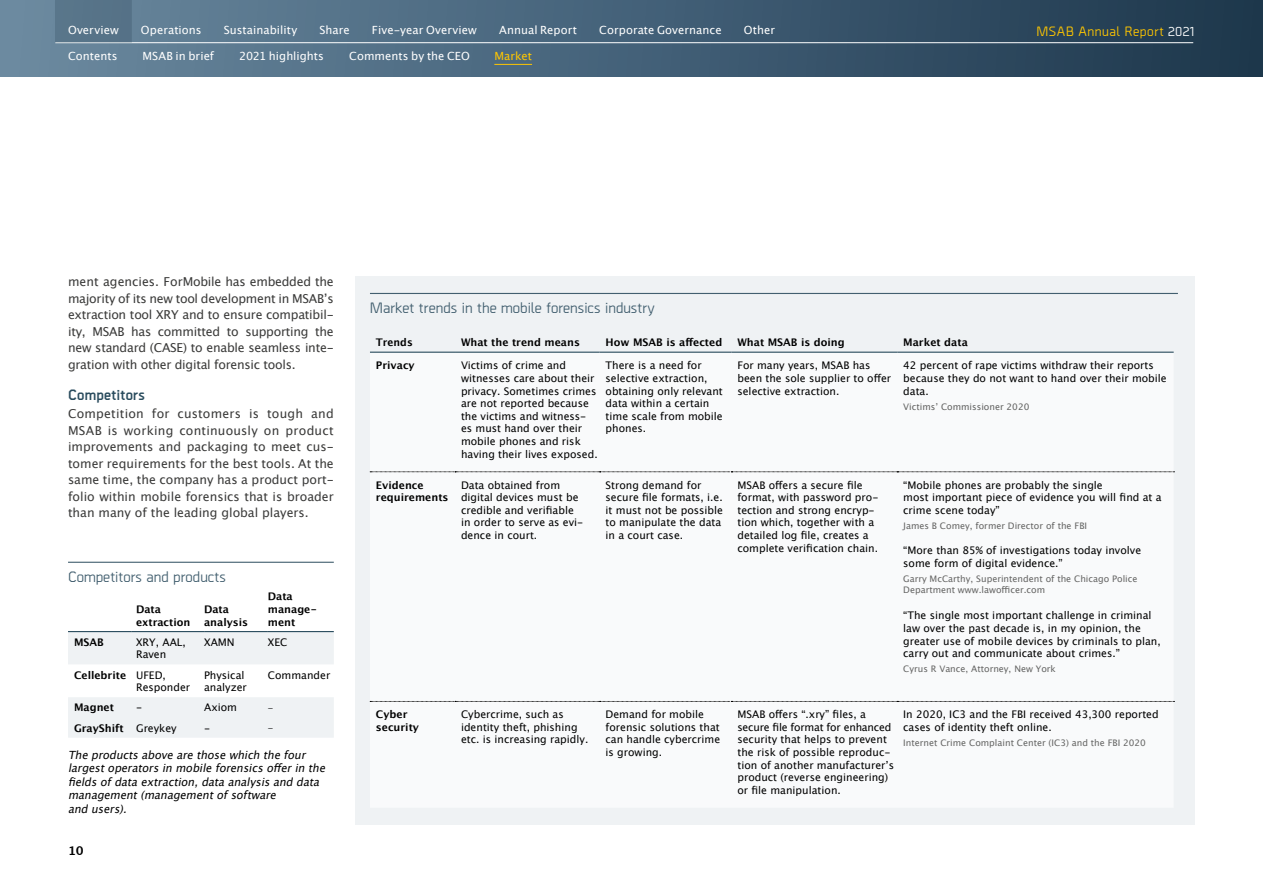
<style>
.page{position:relative;width:1263px;height:893px;background:#fff}
.page>*{position:absolute;margin:0;border:0;box-sizing:border-box;transform-origin:0 0}
.rubrik_diagram{font:500 15px "Borda";color:#425f6f}
.mellanrubrik_grå{font:700 15px "Borda";letter-spacing:.02em;color:#2a4c5e}
.t1{font:500 13.5px "Borda";letter-spacing:.04em;color:#ffc600}
.ny_bröd{font:12.3px/16.5px "Lucida Grande";color:#3a3a39;text-align:justify}
.ny_bröd_indrag{font:12.3px/16.5px "Lucida Grande";letter-spacing:-.02em;color:#3a3a39;text-align:justify}
.t2{font:700 12px "Lucida Grande";color:#000}
.bildtext{font:italic 11.25px/13.5px "Lucida Grande";color:#000}
.vinjett_vit{font:11.25px "Lucida Grande";letter-spacing:.005em;color:#fff}
.vinjett_gul{font:11.25px "Lucida Grande";letter-spacing:.005em;color:#ffc600}
.Bröd_tabell{font:10.5px/12.6px "Lucida Grande";color:#000}
.t3{font:700 10.5px/12.6px "Lucida Grande";color:#000}
.t4{font:10.5px "Minion Pro";color:#000}
.Bröd_tabell-2{font:9px/11.1px "Lucida Grande";color:#656564}
.Bröd_tabell-3{font:9px "Lucida Grande";color:#626261}
.s1{color:#fff}
</style>
<div class="page">
<svg style="left:0;top:0;width:1263px;height:77px;background:#3e5a70"></svg>
<hr style="left:55px;top:42px;width:1138px;height:1px;background:#fff">
<div style="left:55px;top:0;width:77px;height:43px;background:#577388"></div>
<svg style="left:132px;top:0;width:657px;height:43px;background:#516e85"></svg>
<div style="left:355px;top:276px;width:840px;height:549px;background:#f9fafb"></div>
<hr style="left:370px;top:352px;width:85px;height:1px;background:#2a4c5e">
<hr style="left:455px;top:352px;width:145px;height:1px;background:#2a4c5e">
<hr style="left:600px;top:352px;width:131px;height:1px;background:#2a4c5e">
<hr style="left:731px;top:352px;width:166px;height:1px;background:#2a4c5e">
<hr style="left:897px;top:352px;width:277px;height:1px;background:#2a4c5e">
<svg style="left:370px;top:472px;width:804px;height:1px"></svg>
<svg style="left:370px;top:701px;width:804px;height:1px"></svg>
<hr style="left:68px;top:562px;width:266px;height:1px;background:#425f6f">
<svg style="left:68px;top:632px;width:266px;height:106px"></svg>
<hr style="left:68px;top:631px;width:64px;height:1px;background:#2a4c5e">
<hr style="left:132px;top:631px;width:72px;height:1px;background:#2a4c5e">
<hr style="left:204px;top:631px;width:64px;height:1px;background:#2a4c5e">
<hr style="left:268px;top:631px;width:66px;height:1px;background:#2a4c5e">
<hr style="left:370px;top:293px;width:808px;height:1px;background:#425f6f">
<hr style="left:494px;top:64px;width:38px;height:1px;background:#ffc600">
<p class="vinjett_vit" style="left:68px;top:23px;width:52px">Overview</p>
<p class="vinjett_vit" style="left:141px;top:23px;width:62px">Operations</p>
<p class="vinjett_vit" style="left:224px;top:23px;width:75px">Sustainability</p>
<p class="vinjett_vit" style="left:319px;top:23px;width:32px">Share</p>
<p class="vinjett_vit" style="left:372px;top:23px;width:106px">Five-year Overview</p>
<p class="vinjett_vit" style="left:499px;top:23px;width:79px">Annual Report</p>
<p class="vinjett_vit" style="left:599px;top:23px;width:124px">Corporate Governance</p>
<p class="vinjett_vit" style="left:744px;top:23px;width:33px">Other</p>
<p class="vinjett_vit" style="left:68px;top:49px;width:51px">Contents</p>
<p class="vinjett_vit" style="left:142px;top:49px;width:73px">MSAB in brief</p>
<p class="vinjett_vit" style="left:239px;top:49px;width:86px">2021 highlights</p>
<p class="vinjett_vit" style="left:349px;top:49px;width:122px">Comments by the CEO</p>
<p class="vinjett_gul" style="left:494px;top:49px;width:39px">Market</p>
<p class="t1" style="left:1036px;top:22px;width:159px">MSAB Annual Report <span class="s1">2021</span></p>
<p class="ny_bröd_indrag" style="left:68px;top:274px;width:267px">ment agencies. ForMobile has embedded the majority of its new tool development in MSAB’s extraction tool XRY and to ensure compatibil&shy;ity, MSAB has committed to supporting the new standard (CASE) to enable seamless inte&shy;gration with other digital forensic tools.</p>
<p class="mellanrubrik_grå" style="left:68px;top:384px;width:79px">Competitors</p>
<p class="ny_bröd" style="left:68px;top:406px;width:267px">Competition for customers is tough and MSAB is working continuously on product improvements and packaging to meet cus&shy;tomer requirements for the best tools. At the same time, the company has a product port&shy;folio within mobile forensics that is broader than many of the leading global players.</p>
<p class="rubrik_diagram" style="left:68px;top:566px;width:159px">Competitors and products</p>
<p class="t3" style="left:136px;top:603px;width:56px">Data extraction</p>
<p class="t3" style="left:204px;top:603px;width:46px">Data analysis</p>
<p class="t3" style="left:268px;top:590px;width:26px">Data</p>
<p class="t3" style="left:268px;top:603px;width:51px">manage&shy;ment</p>
<p class="t3" style="left:74px;top:636px;width:31px">MSAB</p>
<p class="Bröd_tabell" style="left:136px;top:636px;width:51px">XRY, AAL,<br>Raven</p>
<p class="Bröd_tabell" style="left:204px;top:636px;width:32px">XAMN</p>
<p class="Bröd_tabell" style="left:268px;top:636px;width:21px">XEC</p>
<p class="t3" style="left:74px;top:668px;width:54px">Cellebrite</p>
<p class="Bröd_tabell" style="left:136px;top:669px;width:56px">UFED,<br>Responder</p>
<p class="Bröd_tabell" style="left:204px;top:669px;width:44px">Physical analyzer</p>
<p class="Bröd_tabell" style="left:268px;top:669px;width:64px">Commander</p>
<p class="t3" style="left:74px;top:701px;width:41px">Magnet</p>
<p class="Bröd_tabell" style="left:136px;top:701px;width:8px">-</p>
<p class="Bröd_tabell" style="left:204px;top:701px;width:34px">Axiom</p>
<p class="t4" style="left:268px;top:700px;width:7px">–</p>
<p class="t3" style="left:74px;top:721px;width:51px">GrayShift</p>
<p class="Bröd_tabell" style="left:136px;top:722px;width:42px">Greykey</p>
<p class="Bröd_tabell" style="left:204px;top:722px;width:8px">-</p>
<p class="t4" style="left:268px;top:721px;width:7px">–</p>
<p class="bildtext" style="left:68px;top:748px;width:262px">Theproductsabovearethosewhichthefour largest operators in mobile forensics offer in the fields of data extraction, data analysis and data management(managementofsoftware andusers).</p>
<p class="t2" style="left:68px;top:840px;width:17px">10</p>
<p class="rubrik_diagram" style="left:370px;top:298px;width:286px">Market trends in the mobile forensics industry</p>
<p class="t3" style="left:376px;top:336px;width:38px">Trends</p>
<p class="t3" style="left:461px;top:336px;width:120px">What the trend means</p>
<p class="t3" style="left:606px;top:336px;width:118px">How MSAB is affected</p>
<p class="t3" style="left:737px;top:336px;width:109px">What MSAB is doing</p>
<p class="t3" style="left:903px;top:336px;width:66px">Market data</p>
<p class="t3" style="left:376px;top:359px;width:40px">Privacy</p>
<p class="Bröd_tabell" style="left:461px;top:360px;width:138px">Victims of crime and witnesses care about their privacy. Sometimes crimes are not reported because the victims and witness&shy;es must hand over their mobile phones and risk having their lives exposed.</p>
<p class="Bröd_tabell" style="left:606px;top:360px;width:119px">There is a need for selective extraction, obtaining only relevant data within a certain time scale from mobile phones.</p>
<p class="Bröd_tabell" style="left:737px;top:360px;width:155px">For many years, MSAB has been the sole supplier to offer selective extraction.</p>
<p class="Bröd_tabell" style="left:903px;top:360px;width:265px">42 percent of rape victims withdraw their reports because they do not want to hand over their mobile data.</p>
<p class="Bröd_tabell-3" style="left:903px;top:401px;width:128px">Victims’ Commissioner 2020</p>
<p class="t3" style="left:376px;top:478px;width:74px">Evidence requirements</p>
<p class="Bröd_tabell" style="left:461px;top:479px;width:124px">Data obtained from digital devices must be credible and verifiable in order to serve as evi&shy;dence in court.</p>
<p class="Bröd_tabell" style="left:606px;top:479px;width:119px">Strong demand for secure file formats, i.e. it must not be possible to manipulate the data in a court case.</p>
<p class="Bröd_tabell" style="left:737px;top:479px;width:142px">MSAB offers a secure file format, with password pro&shy;tection and strong encryp&shy;tion which, together with a detailed log file, creates a complete verification chain.</p>
<p class="Bröd_tabell" style="left:903px;top:479px;width:260px">“Mobile phones are probably the single<br>most important piece of evidence you will find at a crime scene today”</p>
<p class="Bröd_tabell-2" style="left:903px;top:520px;width:185px">James B Comey, former Director of the FBI</p>
<p class="Bröd_tabell" style="left:903px;top:544px;width:239px">“More than 85% of investigations today involve some form of digital evidence.”</p>
<p class="Bröd_tabell-2" style="left:903px;top:573px;width:236px">Garry McCarthy, Superintendent of the Chicago Police<br>Department www.lawofficer.com</p>
<p class="Bröd_tabell" style="left:903px;top:609px;width:259px">“The single most important challenge in criminal law over the past decade is, in my opinion, the greater use of mobile devices by criminals to plan, carry out and communicate about crimes.”</p>
<p class="Bröd_tabell-2" style="left:903px;top:664px;width:154px">Cyrus R Vance, Attorney, New York</p>
<p class="t3" style="left:376px;top:708px;width:45px">Cyber security</p>
<p class="Bröd_tabell" style="left:461px;top:708px;width:129px">Cybercrime, such as identity theft, phishing etc. is increasing rapidly.</p>
<p class="Bröd_tabell" style="left:606px;top:708px;width:116px">Demand for mobile forensic solutions that can handle cybercrime is growing.</p>
<p class="Bröd_tabell" style="left:737px;top:708px;width:158px">MSAB offers “.xry” files, a secure file format for enhanced security that helps to prevent the risk of possible reproduc&shy;tion of another manufacturer’s product (reverse engineering) or file manipulation.</p>
<p class="Bröd_tabell" style="left:903px;top:708px;width:257px">In 2020, IC3 and the FBI received 43,300 reported cases of identity theft online.</p>
<p class="Bröd_tabell-2" style="left:903px;top:737px;width:244px">Internet Crime Complaint Center (IC3) and the FBI 2020</p>
</div>
